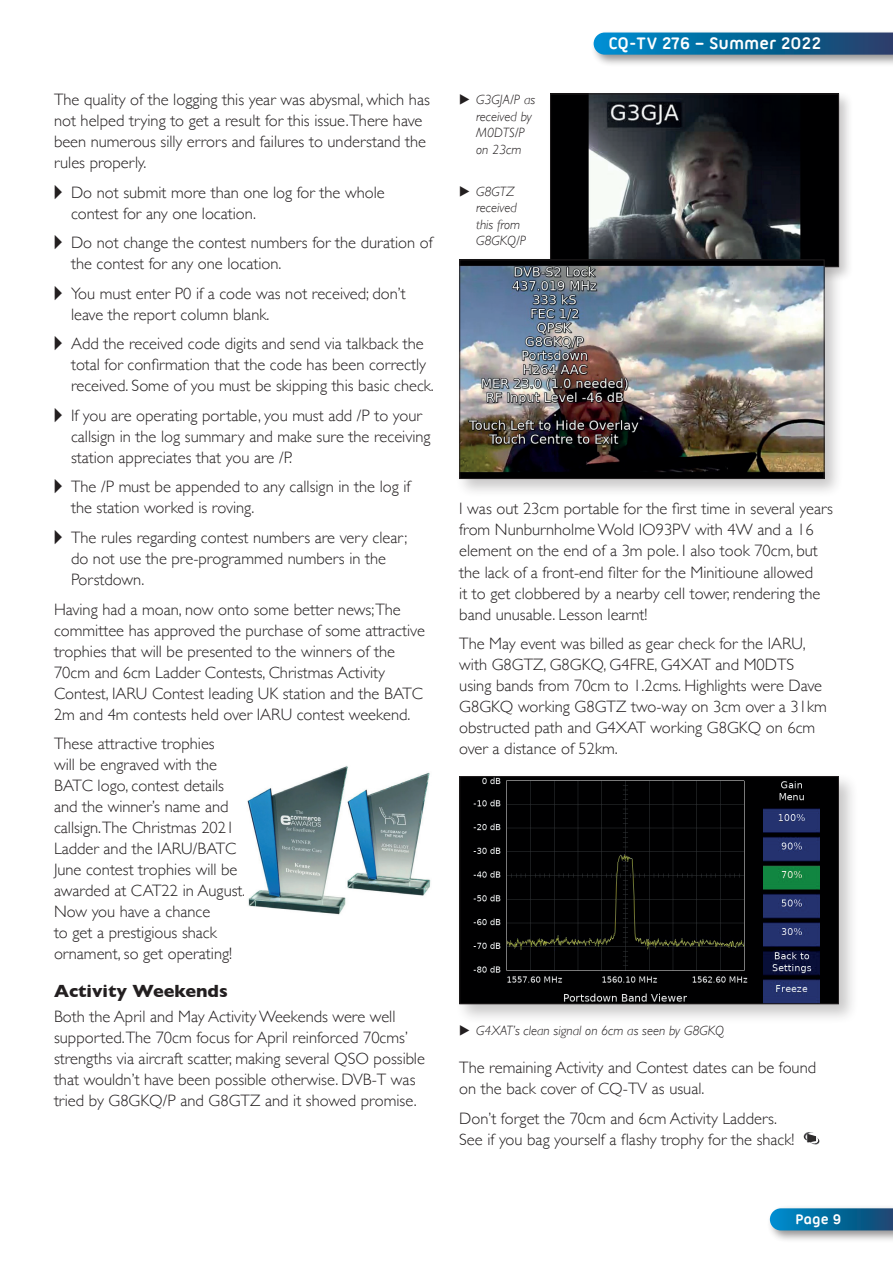
<style>
.page{position:relative;width:893px;height:1263px;background:#fff}
.page>*{position:absolute;margin:0;border:0;box-sizing:border-box;transform-origin:0 0}
.t1{font:700 18px "Ubuntu Titling";color:#fff}
.t2{font:700 18px "Gill Sans";color:#231f20}
.t3{font:300 16.5px/21px "Gill Sans";color:#231f20}
.t4{font:700 15px "Ubuntu Titling";color:#fff}
.t5{font:italic 300 13.5px/16.5px "Gill Sans";color:#231f20}
.s1{font-family:"European Pi Three";font-weight:400;font-style:normal}
</style>
<div class="page">
<div style="left:767px;top:1204px;width:126px;height:39px;background:#231f20;opacity:.5"></div>
<svg style="left:770px;top:1208px;width:123px;height:22px;background:#0d6d9f"></svg>
<div style="left:590px;top:29px;width:303px;height:38px;background:#231f20;opacity:.5"></div>
<svg style="left:594px;top:33px;width:299px;height:22px;background:#0d679a"></svg>
<img style="left:804px;top:1132px;width:16px;height:13px">
<div style="left:547px;top:91px;width:307px;height:191px;background:#231f20;opacity:.25"></div>
<img style="left:552px;top:96px;width:285px;height:160px">
<div style="left:550px;top:94px;width:289px;height:173px;border:1px solid #231f20"></div>
<div style="left:455px;top:772px;width:404px;height:252px;background:#231f20;opacity:.25"></div>
<img style="left:461px;top:778px;width:376px;height:224px">
<div style="left:459px;top:776px;width:380px;height:228px;border:1px solid #231f20"></div>
<div style="left:456px;top:256px;width:388px;height:242px;background:#231f20;opacity:.25"></div>
<img style="left:461px;top:261px;width:362px;height:216px">
<div style="left:459px;top:259px;width:366px;height:220px;border:1px solid #231f20"></div>
<img style="left:247px;top:766px;width:184px;height:149px">
<p class="t3" style="left:54px;top:89px;width:377px">The quality of the logging this year was abysmal, which has not helped trying to get a result for this issue.There have been numerous silly errors and failures to understand the rules properly.</p>
<p class="t3" style="left:71px;top:181px;width:315px">Do not submit more than one log for the whole contest for any one location.</p>
<p class="t3" style="left:71px;top:232px;width:363px">Do not change the contest numbers for the duration of the contest for any one location.</p>
<p class="t3" style="left:71px;top:282px;width:336px">You must enter P0 if a code was not received; don’t leave the report column blank.</p>
<p class="t3" style="left:71px;top:333px;width:364px">Add the received code digits and send via talkback the total for confirmation that the code has been correctly received. Some of you must be skipping this basic check.</p>
<p class="t3" style="left:71px;top:404px;width:361px">If you are operating portable, you must add /P to your callsign in the log summary and make sure the receiving station appreciates that you are /P.</p>
<p class="t3" style="left:71px;top:476px;width:341px">The /P must be appended to any callsign in the log if the station worked is roving.</p>
<p class="t3" style="left:71px;top:526px;width:338px">The rules regarding contest numbers are very clear; do not use the pre-programmed numbers in the<br>Porstdown.</p>
<p class="t3" style="left:54px;top:598px;width:372px">Having had a moan, now onto some better news;The committee has approved the purchase of some attractive trophies that will be presented to the winners of the 70cm and 6cm Ladder Contests, Christmas Activity Contest, IARU Contest leading UK station and the BATC 2m and 4m contests held over IARU contest weekend.</p>
<p class="t3" style="left:54px;top:732px;width:193px">These attractive trophies<br>will be engraved with the<br>BATC logo, contest details and the winner’s name and callsign.The Christmas 2021<br>Ladder and the IARU/BATC<br>June contest trophies will be awarded at CAT22 in August.<br>Now you have a chance<br>to get a prestigious shack ornament, so get operating!</p>
<p class="t2" style="left:54px;top:977px;width:175px">Activity Weekends</p>
<p class="t3" style="left:54px;top:1005px;width:372px">Both the April and May Activity Weekends were well supported.The 70cm focus for April reinforced 70cms’ strengths via aircraft scatter, making several QSO possible that wouldn’t have been possible otherwise. DVB-T was tried by G8GKQ/P and G8GTZ and it showed promise.</p>
<p class="t5" style="left:476px;top:92px;width:61px;text-indent:-17px"><span class="s1">E</span> G3GJA/P as received by<br>M0DTS/P on 23cm</p>
<p class="t5" style="left:476px;top:183px;width:51px;text-indent:-17px"><span class="s1">E</span> G8GTZ received this from<br>G8GKQ/P</p>
<p class="t1" style="left:608px;top:33px;width:214px">CQ-TV 276 – Summer 2022</p>
<p class="t3" style="left:459px;top:498px;width:375px">I was out 23cm portable for the first time in several years from Nunburnholme Wold IO93PV with 4W and a 16 element on the end of a 3m pole. I also took 70cm, but the lack of a front-end filter for the Minitioune allowed<br>it to get clobbered by a nearby cell tower, rendering the band unusable. Lesson learnt!</p>
<p class="t3" style="left:459px;top:632px;width:369px">The May event was billed as gear check for the IARU, with G8GTZ, G8GKQ, G4FRE, G4XAT and M0DTS using bands from 70cm to 1.2cms. Highlights were Dave G8GKQ working G8GTZ two-way on 3cm over a 31km obstructed path and G4XAT working G8GKQ on 6cm over a distance of 52km.</p>
<p class="t5" style="left:459px;top:1022px;width:266px"><span class="s1">E</span> G4XAT’s clean signal on 6cm as seen by G8GKQ</p>
<p class="t3" style="left:459px;top:1056px;width:358px">The remaining Activity and Contest dates can be found on the back cover of CQ-TV as usual.</p>
<p class="t3" style="left:459px;top:1107px;width:337px">Don’t forget the 70cm and 6cm Activity Ladders.<br>See if you bag yourself a flashy trophy for the shack!</p>
<p class="t4" style="left:796px;top:1211px;width:47px">Page 9</p>
</div>
